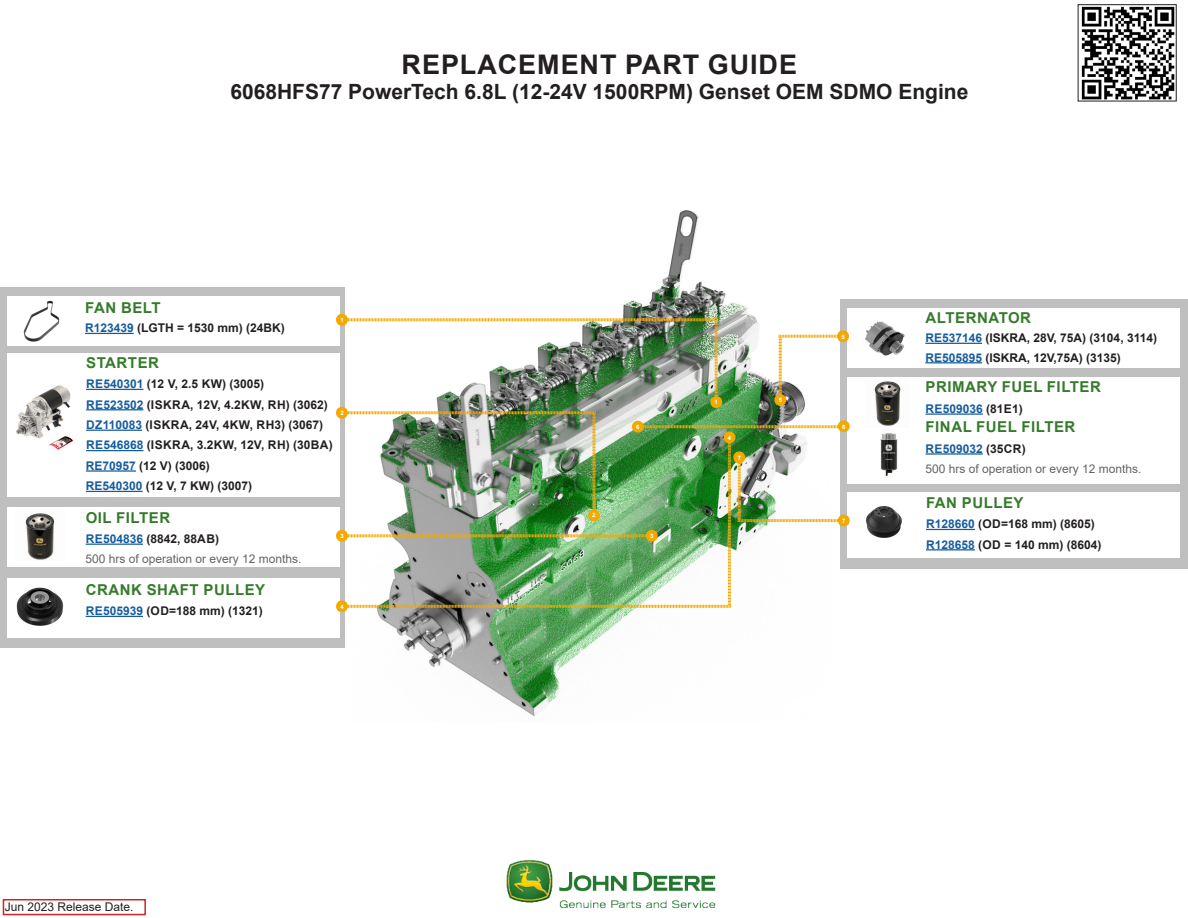
<style>
.page{position:relative;width:1188px;height:918px;background:#fff}
.page>*{position:absolute;margin:0;border:0;box-sizing:border-box;transform-origin:0 0}
.Main_bold_header{font:700 27px "Arial";letter-spacing:.035em;color:#231f20}
.Main_sub_bold_header{font:700 21px "Arial";color:#231f20}
.Filter_Name{font:700 15px "Arial";letter-spacing:.035em;color:#357b2b}
.Filter_Name-2{font:700 12px "Arial";color:#231f20}
.Filter_Name-3{font:12px "Arial";color:#636366}
.Filter_Name-4{font:700 12px "Arial";letter-spacing:.02em;color:#231f20}
.Filter_Name-5{font:700 12px "Arial";color:#175d9e}
.t1{font:12px "Arial";color:#231f20}
.Replace_Copy{font:700 6px "Arial";color:#fff}
.s1{color:#175d9e}
.s2{color:#231f20}
</style>
<div class="page">
<div style="left:841px;top:299px;width:347px;height:270px;background:#bfbfc0"></div>
<div style="left:0;top:287px;width:345px;height:361px;background:#bfbfc0"></div>
<div style="left:3px;top:899px;width:143px;height:16px;background:#fff;border:2px solid #d1232a"></div>
<img style="left:1081px;top:6px;width:94px;height:93px">
<div style="left:1078px;top:4px;width:99px;height:97px;border:1px solid #231f20"></div>
<img style="left:378px;top:210px;width:370px;height:506px">
<div style="left:847px;top:377px;width:333px;height:106px;background:#fff"></div>
<hr style="left:926px;top:413px;width:57px;height:2px;background:#175d9e">
<hr style="left:926px;top:453px;width:57px;height:2px;background:#175d9e">
<img style="left:874px;top:381px;width:27px;height:45px">
<img style="left:880px;top:433px;width:18px;height:43px">
<div style="left:7px;top:353px;width:332px;height:144px;background:#fff"></div>
<hr style="left:86px;top:389px;width:57px;height:1px;background:#175d9e">
<hr style="left:86px;top:409px;width:57px;height:1px;background:#175d9e">
<hr style="left:86px;top:430px;width:56px;height:1px;background:#175d9e">
<hr style="left:86px;top:450px;width:57px;height:1px;background:#175d9e">
<hr style="left:86px;top:470px;width:50px;height:2px;background:#175d9e">
<hr style="left:86px;top:491px;width:57px;height:1px;background:#175d9e">
<img style="left:16px;top:385px;width:58px;height:64px">
<div style="left:847px;top:493px;width:333px;height:65px;background:#fff"></div>
<hr style="left:926px;top:529px;width:49px;height:1px;background:#175d9e">
<hr style="left:926px;top:549px;width:49px;height:2px;background:#175d9e">
<img style="left:865px;top:506px;width:37px;height:32px">
<div style="left:7px;top:578px;width:332px;height:59px;background:#fff"></div>
<hr style="left:86px;top:616px;width:57px;height:1px;background:#175d9e">
<img style="left:16px;top:587px;width:48px;height:39px">
<div style="left:7px;top:507px;width:332px;height:60px;background:#fff"></div>
<hr style="left:86px;top:544px;width:57px;height:1px;background:#175d9e">
<img style="left:25px;top:513px;width:30px;height:47px">
<img style="left:506px;top:860px;width:210px;height:48px">
<div style="left:7px;top:296px;width:332px;height:49px;background:#fff"></div>
<hr style="left:85px;top:333px;width:49px;height:1px;background:#175d9e">
<img style="left:23px;top:300px;width:37px;height:42px">
<div style="left:847px;top:308px;width:333px;height:60px;background:#fff"></div>
<hr style="left:925px;top:343px;width:57px;height:1px;background:#175d9e">
<hr style="left:925px;top:362px;width:57px;height:1px;background:#175d9e">
<img style="left:865px;top:321px;width:40px;height:35px">
<img style="left:334px;top:312px;width:516px;height:302px">
<p class="Main_bold_header" style="left:402px;top:45px;width:397px">REPLACEMENT PART GUIDE</p>
<p class="Main_sub_bold_header" style="left:230px;top:77px;width:739px">6068HFS77 PowerTech 6.8L (12-24V 1500RPM) Genset OEM SDMO Engine</p>
<p class="Filter_Name" style="left:85px;top:297px;width:77px">FAN BELT</p>
<p class="Filter_Name-2" style="left:85px;top:320px;width:201px"><span class="s1">R123439</span> (LGTH = 1530 mm) (24BK)</p>
<p class="Replace_Copy" style="left:340px;top:316px;width:5px">1</p>
<p class="Filter_Name" style="left:86px;top:352px;width:74px">STARTER</p>
<p class="Filter_Name-2" style="left:86px;top:375px;width:180px"><span class="s1">RE540301</span> (12 V, 2.5 KW) (3005)</p>
<p class="Filter_Name-2" style="left:86px;top:396px;width:243px"><span class="s1">RE523502</span> (ISKRA, 12V, 4.2KW, RH) (3062)</p>
<p class="Filter_Name-2" style="left:86px;top:416px;width:239px"><span class="s1">DZ110083</span> (ISKRA, 24V, 4KW, RH3) (3067)</p>
<p class="Filter_Name-4" style="left:86px;top:437px;width:248px"><span class="s1">RE546868</span> (ISKRA, 3.2KW, 12V, RH) (30BA)</p>
<p class="Filter_Name-2" style="left:86px;top:457px;width:126px"><span class="s1">RE70957</span> (12 V) (3006)</p>
<p class="Filter_Name-2" style="left:86px;top:477px;width:168px"><span class="s1">RE540300</span> (12 V, 7 KW) (3007)</p>
<p class="Filter_Name" style="left:86px;top:507px;width:86px">OIL FILTER</p>
<p class="Filter_Name-2" style="left:86px;top:530px;width:135px"><span class="s1">RE504836</span> (8842, 88AB)</p>
<p class="Filter_Name-3" style="left:85px;top:551px;width:218px">500 hrs of operation or every 12 months.</p>
<p class="Filter_Name" style="left:86px;top:579px;width:181px">CRANK SHAFT PULLEY</p>
<p class="Filter_Name-2" style="left:86px;top:602px;width:179px"><span class="s1">RE505939</span> (OD=188 mm) (1321)</p>
<p class="Replace_Copy" style="left:340px;top:409px;width:5px">2</p>
<p class="Replace_Copy" style="left:340px;top:532px;width:5px">3</p>
<p class="Replace_Copy" style="left:340px;top:602px;width:5px">4</p>
<p class="t1" style="left:5px;top:898px;width:130px">Jun 2023 Release Date.</p>
<p class="Replace_Copy" style="left:592px;top:511px;width:5px">2</p>
<p class="Replace_Copy" style="left:636px;top:423px;width:5px">6</p>
<p class="Replace_Copy" style="left:650px;top:532px;width:5px">3</p>
<p class="Replace_Copy" style="left:715px;top:398px;width:5px">1</p>
<p class="Replace_Copy" style="left:728px;top:433px;width:5px">4</p>
<p class="Replace_Copy" style="left:738px;top:453px;width:5px">7</p>
<p class="Replace_Copy" style="left:779px;top:396px;width:5px">5</p>
<p class="Replace_Copy" style="left:841px;top:332px;width:5px">5</p>
<p class="Replace_Copy" style="left:842px;top:422px;width:5px">6</p>
<p class="Replace_Copy" style="left:842px;top:516px;width:5px">7</p>
<p class="Filter_Name" style="left:926px;top:307px;width:107px">ALTERNATOR</p>
<p class="Filter_Name-2" style="left:925px;top:329px;width:233px"><span class="s1">RE537146</span> (ISKRA, 28V, 75A) (3104, 3114)</p>
<p class="Filter_Name-2" style="left:925px;top:349px;width:197px"><span class="s1">RE505895</span> (ISKRA, 12V,75A) (3135)</p>
<p class="Filter_Name" style="left:926px;top:377px;width:177px">PRIMARY FUEL FILTER</p>
<p class="Filter_Name-5" style="left:926px;top:400px;width:99px">RE509036 <span class="s2">(81E1)</span></p>
<p class="Filter_Name" style="left:926px;top:416px;width:151px">FINAL FUEL FILTER</p>
<p class="Filter_Name-5" style="left:926px;top:440px;width:102px">RE509032 <span class="s2">(35CR)</span></p>
<p class="Filter_Name-3" style="left:925px;top:461px;width:218px">500 hrs of operation or every 12 months.</p>
<p class="Filter_Name" style="left:926px;top:492px;width:99px">FAN PULLEY</p>
<p class="Filter_Name-2" style="left:926px;top:516px;width:170px"><span class="s1">R128660</span> (OD=168 mm) (8605)</p>
<p class="Filter_Name-2" style="left:926px;top:536px;width:177px"><span class="s1">R128658</span> (OD = 140 mm) (8604)</p>
</div>
